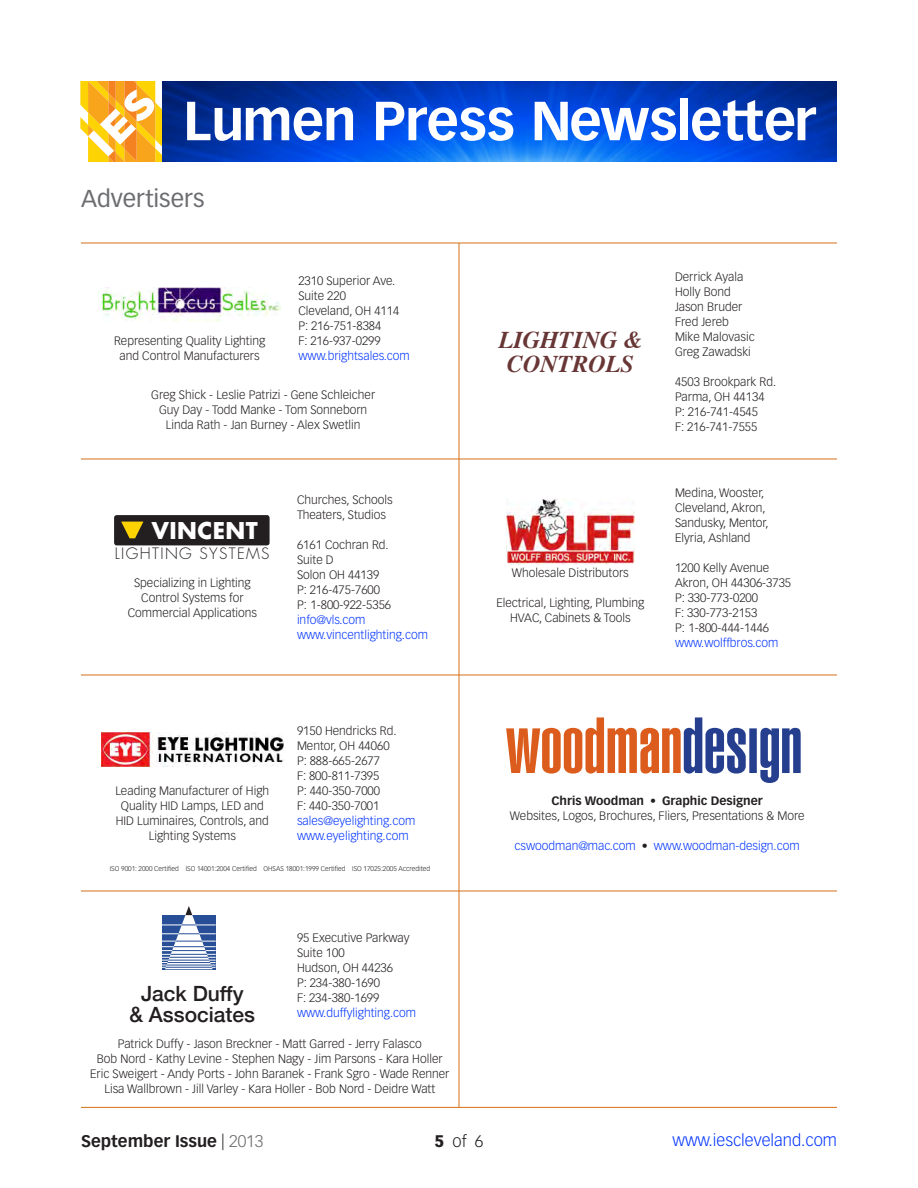
<style>
.page{position:relative;width:918px;height:1188px;background:#fff}
.page>*{position:absolute;margin:0;border:0;box-sizing:border-box;transform-origin:0 0}
.t1{font:700 54px "Vectora LH";letter-spacing:-.02em;color:#fff}
.t2{font:italic 700 24px/24px "Times";color:#673635;text-align:center}
.t3{font:24px "Vectora LH";color:#6c6d70}
.t4{font:700 22.5px "Futura";letter-spacing:.02em;color:#fff}
.t5{font:500 21px/21px "Helvetica Neue";color:#231f20;text-align:center}
.t6{font:300 16.5px "Vectora LH";color:#03f}
.t7{font:700 16.5px "Vectora LH";color:#231f20}
.t8{font:300 16.5px "Vectora LH";color:#231f20}
.t9{font:300 15.3px "Futura";letter-spacing:.09em;color:#231f20}
.t10{font:300 12px/15px "Vectora LH";color:#231f20}
.t11{font:300 12px/15px "Vectora LH";color:#03f}
.t12{font:700 12px "Vectora LH";color:#231f20}
.t13{font:300 6.75px "Vectora LH";color:#231f20}
.s1{color:#231f20}
.s2{font-weight:300}
.s3{font-weight:300;color:#6c6d70}
.s4{font-weight:900}
</style>
<div class="page">
<img style="left:101px;top:288px;width:180px;height:33px">
<svg style="left:506px;top:717px;width:295px;height:66px"></svg>
<img style="left:506px;top:498px;width:128px;height:67px">
<div style="left:114px;top:515px;width:156px;height:30px;background:#231f20;border-radius:3px"></div>
<svg style="left:121px;top:522px;width:22px;height:16px"></svg>
<img style="left:101px;top:732px;width:183px;height:35px">
<svg style="left:162px;top:915px;width:54px;height:54px"></svg>
<hr style="left:162px;top:925px;width:54px;height:1px;background:#fff">
<hr style="left:162px;top:933px;width:54px;height:1px;background:#fff">
<hr style="left:162px;top:941px;width:54px;height:1px;background:#fff">
<hr style="left:162px;top:946px;width:54px;height:1px;background:#fff">
<hr style="left:162px;top:950px;width:54px;height:1px;background:#fff">
<hr style="left:162px;top:954px;width:54px;height:1px;background:#fff">
<hr style="left:162px;top:957px;width:54px;height:1px;background:#fff">
<hr style="left:162px;top:960px;width:54px;height:1px;background:#fff">
<hr style="left:162px;top:962px;width:54px;height:1px;background:#fff">
<hr style="left:162px;top:965px;width:54px;height:1px;background:#fff">
<hr style="left:162px;top:967px;width:54px;height:1px;background:#fff">
<svg style="left:165px;top:906px;width:48px;height:63px"></svg>
<hr style="left:81px;top:891px;width:756px;height:1px;background:#d47119">
<hr style="left:81px;top:675px;width:756px;height:1px;background:#d47119">
<hr style="left:81px;top:459px;width:756px;height:1px;background:#d47119">
<hr style="left:81px;top:243px;width:756px;height:1px;background:#d47119">
<hr style="left:459px;top:243px;width:1px;height:864px;background:#d47119">
<hr style="left:81px;top:1107px;width:756px;height:1px;background:#d47119">
<img style="left:162px;top:81px;width:675px;height:81px">
<svg style="left:80px;top:81px;width:82px;height:81px"></svg>
<h1 class="t1" style="left:183px;top:88px;width:634px">Lumen Press Newsletter</h1>
<h2 class="t3" style="left:81px;top:184px;width:125px">Advertisers</h2>
<p class="t10" style="left:298px;top:274px;width:103px">2310 Superior Ave.<br>Suite 220<br>Cleveland, OH 4114<br>P: 216-751-8384<br>F: 216-937-0299</p>
<p class="t11" style="left:298px;top:349px;width:113px">www.brightsales.com</p>
<p class="t10" style="left:114px;top:334px;width:153px;text-align:center">Representing Quality Lighting and Control Manufacturers</p>
<p class="t10" style="left:151px;top:387px;width:226px;text-align:center">Greg Shick - Leslie Patrizi - Gene Schleicher<br>Guy Day - Todd Manke - Tom Sonneborn<br>Linda Rath - Jan Burney - Alex Swetlin</p>
<h3 class="t4" style="left:152px;top:515px;width:107px">VINCENT</h3>
<p class="t9" style="left:115px;top:544px;width:155px">LIGHTING SYSTEMS</p>
<p class="t10" style="left:128px;top:575px;width:131px;text-align:center">Specializing in Lighting<br>Control Systems for<br>Commercial Applications</p>
<p class="t10" style="left:297px;top:493px;width:97px">Churches, Schools<br>Theaters, Studios</p>
<p class="t10" style="left:297px;top:538px;width:96px">6161 Cochran Rd.<br>Suite D<br>Solon OH 44139<br>P: 216-475-7600<br>P: 1-800-922-5356</p>
<p class="t11" style="left:297px;top:613px;width:132px">info@vls.com www.vincentlighting.com</p>
<p class="t10" style="left:297px;top:724px;width:101px">9150 Hendricks Rd.<br>Mentor, OH 44060<br>P: 888-665-2677<br>F: 800-811-7395<br>P: 440-350-7000<br>F: 440-350-7001</p>
<p class="t11" style="left:297px;top:814px;width:120px">sales@eyelighting.com www.eyelighting.com</p>
<p class="t13" style="left:110px;top:865px;width:322px">ISO 9001: 2000 Certified ISO 14001:2004 Certified OHSAS 18001:1999 Certified ISO 17025:2005 Accredited</p>
<p class="t10" style="left:115px;top:783px;width:155px;text-align:center">Leading Manufacturer of High<br>Quality HID Lamps, LED and<br>HID Luminaires, Controls, and<br>Lighting Systems</p>
<p class="t10" style="left:297px;top:931px;width:114px">95 Executive Parkway<br>Suite 100<br>Hudson, OH 44236<br>P: 234-380-1690<br>F: 234-380-1699</p>
<p class="t11" style="left:297px;top:1006px;width:121px">www.duffylighting.com</p>
<p class="t10" style="left:90px;top:1036px;width:361px;text-align:center">Patrick Duffy - Jason Breckner - Matt Garred - Jerry Falasco<br>Bob Nord - Kathy Levine - Stephen Nagy - Jim Parsons - Kara Holler Eric Sweigert - Andy Ports - John Baranek - Frank Sgro - Wade Renner Lisa Wallbrown - Jill Varley - Kara Holler - Bob Nord - Deidre Watt</p>
<h3 class="t5" style="left:130px;top:982px;width:127px">Jack Duffy<br>&amp; Associates</h3>
<h2 class="t2" style="left:499px;top:326px;width:145px">LIGHTING &amp;<br>CONTROLS</h2>
<p class="t10" style="left:512px;top:566px;width:118px">Wholesale Distributors</p>
<p class="t10" style="left:496px;top:596px;width:149px;text-align:center">Electrical, Lighting, Plumbing<br>HVAC, Cabinets &amp; Tools</p>
<p class="t10" style="left:675px;top:269px;width:81px">Derrick Ayala<br>Holly Bond<br>Jason Bruder<br>Fred Jereb<br>Mike Malovasic<br>Greg Zawadski</p>
<p class="t10" style="left:675px;top:374px;width:103px">4503 Brookpark Rd.<br>Parma, OH 44134<br>P: 216-741-4545<br>F: 216-741-7555</p>
<p class="t10" style="left:675px;top:485px;width:95px">Medina, Wooster,<br>Cleveland, Akron,<br>Sandusky, Mentor,<br>Elyria, Ashland</p>
<p class="t10" style="left:675px;top:560px;width:118px">1200 Kelly Avenue<br>Akron, OH 44306-3735<br>P: 330-773-0200<br>F: 330-773-2153<br>P: 1-800-444-1446</p>
<p class="t11" style="left:675px;top:635px;width:105px">www.wolffbros.com</p>
<p class="t12" style="left:551px;top:793px;width:213px">Chris Woodman • Graphic Designer</p>
<p class="t10" style="left:510px;top:808px;width:296px">Websites, Logos, Brochures, Fliers, Presentations &amp; More</p>
<p class="t11" style="left:515px;top:838px;width:287px">cswoodman@mac.com <span class="s1">•</span> www.woodman-design.com</p>
<h3 class="t7" style="left:81px;top:1131px;width:184px">September Issue <span class="s2">|</span> <span class="s3">2013</span></h3>
<h3 class="t8" style="left:435px;top:1132px;width:50px"><span class="s4">5</span>of6</h3>
<h3 class="t6" style="left:673px;top:1131px;width:166px">www.iescleveland.com</h3>
</div>
